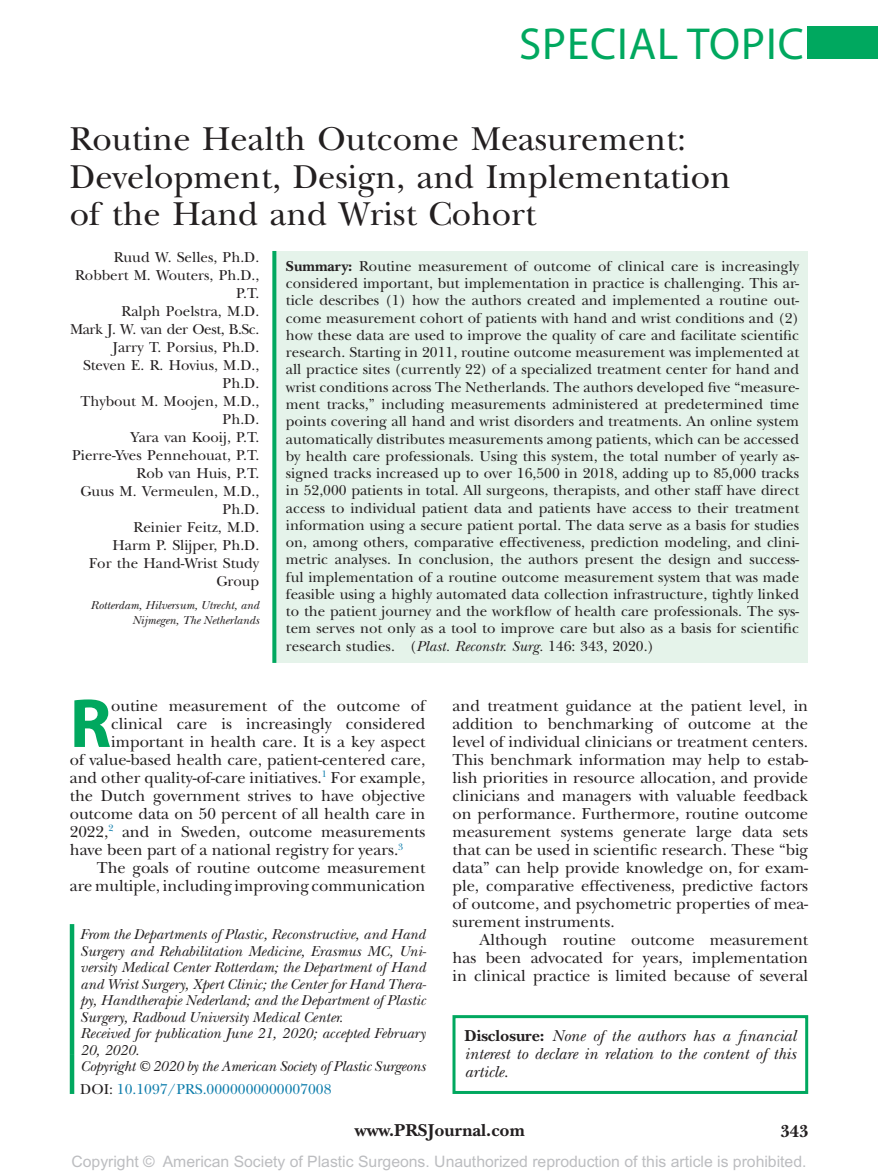
<style>
.page{position:relative;width:878px;height:1175px;background:#fff}
.page>*{position:absolute;margin:0;border:0;box-sizing:border-box;transform-origin:0 0}
.t1{font:700 69.9px "Myriad Pro";color:#00a85f}
.t2{font:45px "Myriad Pro";letter-spacing:.02em;color:#00a85f}
.t3{font:34.5px/37.5px "New Baskerville";color:#231f20}
.t4{font:700 18px "New Baskerville";color:#231f20}
.t5{font:16.5px/18px "New Baskerville";color:#231f20;text-align:justify}
.t6{font:italic 16.5px/18px "New Baskerville";color:#231f20;text-align:justify}
.t7{font:15.75px "Arial MT Std";color:#bcbdc0}
.t8{font:15px/17.2px "New Baskerville";color:#231f20;text-align:right}
.t9{font:italic 15px/16.5px "New Baskerville";color:#231f20}
.t10{font:italic 12px/15px "New Baskerville";color:#231f20;text-align:right}
.s1{font-weight:700}
.s2{font-style:italic}
.s3{font-style:normal}
.s4{font-style:normal;color:#0f7eac}
.s5{font-weight:700;font-style:normal}
</style>
<div class="page">
<div style="left:807px;top:26px;width:71px;height:33px;background:#00a85f"></div>
<div style="left:452px;top:1015px;width:356px;height:79px;border:3px solid #00a85f"></div>
<hr style="left:70px;top:1054px;width:4px;height:40px;background:#00a85f">
<div style="left:272px;top:251px;width:536px;height:412px;background:#e5f3ea"></div>
<svg style="left:272px;top:251px;width:4px;height:412px;background:#16af6c"></svg>
<hr style="left:70px;top:924px;width:4px;height:131px;background:#00a85f">
<h2 class="t2" style="left:519px;top:16px;width:286px">SPECIAL TOPIC</h2>
<h3 class="t3" style="left:70px;top:121px;width:662px">Routine Health Outcome Measurement:<br>Development, Design, and Implementation of the Hand and Wrist Cohort</h3>
<p class="t8" style="left:70px;top:248px;width:191px;line-height:18px">Ruud W. Selles, Ph.D.<br>Robbert M. Wouters, Ph.D.,<br>P.T.<br>Ralph Poelstra, M.D.<br>Mark J. W. van der Oest, B.Sc.<br>Jarry T. Porsius, Ph.D.<br>Steven E. R. Hovius, M.D.,<br>Ph.D.<br>Thybout M. Moojen, M.D.,<br>Ph.D.<br>Yara van Kooij, P.T.<br>Pierre-Yves Pennehouat, P.T.<br>Rob van Huis, P.T.<br>Guus M. Vermeulen, M.D.,<br>Ph.D.<br>Reinier Feitz, M.D.<br>Harm P. Slijper, Ph.D.<br>For the Hand-Wrist Study<br>Group</p>
<p class="t10" style="left:91px;top:598px;width:170px">Rotterdam, Hilversum, Utrecht, and<br>Nijmegen, The Netherlands</p>
<p class="t8" style="left:286px;top:257px;width:515px;text-align:justify"><span class="s1">Summary:</span> Routine measurement of outcome of clinical care is increasingly considered important, but implementation in practice is challenging. This ar&shy;ticle describes (1) how the authors created and implemented a routine out&shy;come measurement cohort of patients with hand and wrist conditions and (2) how these data are used to improve the quality of care and facilitate scientific research. Starting in 2011, routine outcome measurement was implemented at all practice sites (currently 22) of a specialized treatment center for hand and wrist conditions across The Netherlands. The authors developed five “measure&shy;ment tracks,” including measurements administered at predetermined time points covering all hand and wrist disorders and treatments. An online system automatically distributes measurements among patients, which can be accessed by health care professionals. Using this system, the total number of yearly as&shy;signed tracks increased up to over 16,500 in 2018, adding up to 85,000 tracks in 52,000 patients in total. All surgeons, therapists, and other staff have direct access to individual patient data and patients have access to their treatment information using a secure patient portal. The data serve as a basis for studies on, among others, comparative effectiveness, prediction modeling, and clini&shy;metric analyses. In conclusion, the authors present the design and success&shy;ful implementation of a routine outcome measurement system that was made feasible using a highly automated data collection infrastructure, tightly linked to the patient journey and the workflow of health care professionals. The sys&shy;tem serves not only as a tool to improve care but also as a basis for scientific research studies. (<span class="s2">Plast. Reconstr. Surg.</span> 146: 343, 2020.)</p>
<h1 class="t1" style="left:70px;top:678px;width:43px">R</h1>
<p class="t5" style="left:111px;top:696px;width:316px">outine measurement of the outcome of</p>
<p class="t5" style="left:111px;top:714px;width:316px">clinical care is increasingly considered</p>
<p class="t5" style="left:111px;top:732px;width:316px">important in health care. It is a key aspect</p>
<p class="t5" style="left:70px;top:750px;width:357px">of value-based health care, patient-centered care,</p>
<p class="t5" style="left:70px;top:768px;width:357px">and other quality-of-care initiatives.<sup>1</sup> For example,</p>
<p class="t5" style="left:70px;top:786px;width:357px">the Dutch government strives to have objective</p>
<p class="t5" style="left:70px;top:804px;width:357px">outcome data on 50 percent of all health care in</p>
<p class="t5" style="left:70px;top:822px;width:357px">2022,<sup>2</sup> and in Sweden, outcome measurements</p>
<p class="t5" style="left:70px;top:840px;width:335px">have been part of a national registry for years.<sup>3</sup></p>
<p class="t5" style="left:97px;top:858px;width:330px">The goals of routine outcome measurement</p>
<p class="t5" style="left:70px;top:876px;width:357px">are multiple, including improving communication</p>
<p class="t9" style="left:80px;top:926px;width:347px">From the Departments of Plastic, Reconstructive, and Hand Surgery and Rehabilitation Medicine, Erasmus MC, Uni&shy;versity Medical Center Rotterdam; the Department of Hand and Wrist Surgery, Xpert Clinic; the Center for Hand Thera&shy;py, Handtherapie Nederland; and the Department of Plastic Surgery, Radboud University Medical Center.<br>Received for publication June 21, 2020; accepted February 20, 2020.</p>
<p class="t9" style="left:80px;top:1055px;width:346px;line-height:22.5px">Copyright © 2020 by the American Society of Plastic Surgeons<br><span class="s3">DOI:</span> <span class="s4">10.1097/PRS.0000000000007008</span></p>
<p class="t5" style="left:452px;top:696px;width:357px">and treatment guidance at the patient level, in addition to benchmarking of outcome at the level of individual clinicians or treatment centers.<br>This benchmark information may help to estab&shy;lish priorities in resource allocation, and provide clinicians and managers with valuable feedback on performance. Furthermore, routine outcome measurement systems generate large data sets that can be used in scientific research. These “big data” can help provide knowledge on, for exam&shy;ple, comparative effectiveness, predictive factors of outcome, and psychometric properties of mea&shy;surement instruments.</p>
<p class="t5" style="left:452px;top:930px;width:357px;text-indent:27px">Although routine outcome measurement has been advocated for years, implementation in clinical practice is limited because of several</p>
<p class="t6" style="left:464px;top:1027px;width:333px"><span class="s5">Disclosure:</span> None of the authors has a financial interest to declare in relation to the content of this article.</p>
<p class="t4" style="left:355px;top:1119px;width:171px">www.PRSJournal.com</p>
<p class="t4" style="left:780px;top:1120px;width:30px">343</p>
<p class="t7" style="left:71px;top:1152px;width:736px">Copyright © American Society of Plastic Surgeons. Unauthorized reproduction of this article is prohibited.</p>
</div>
